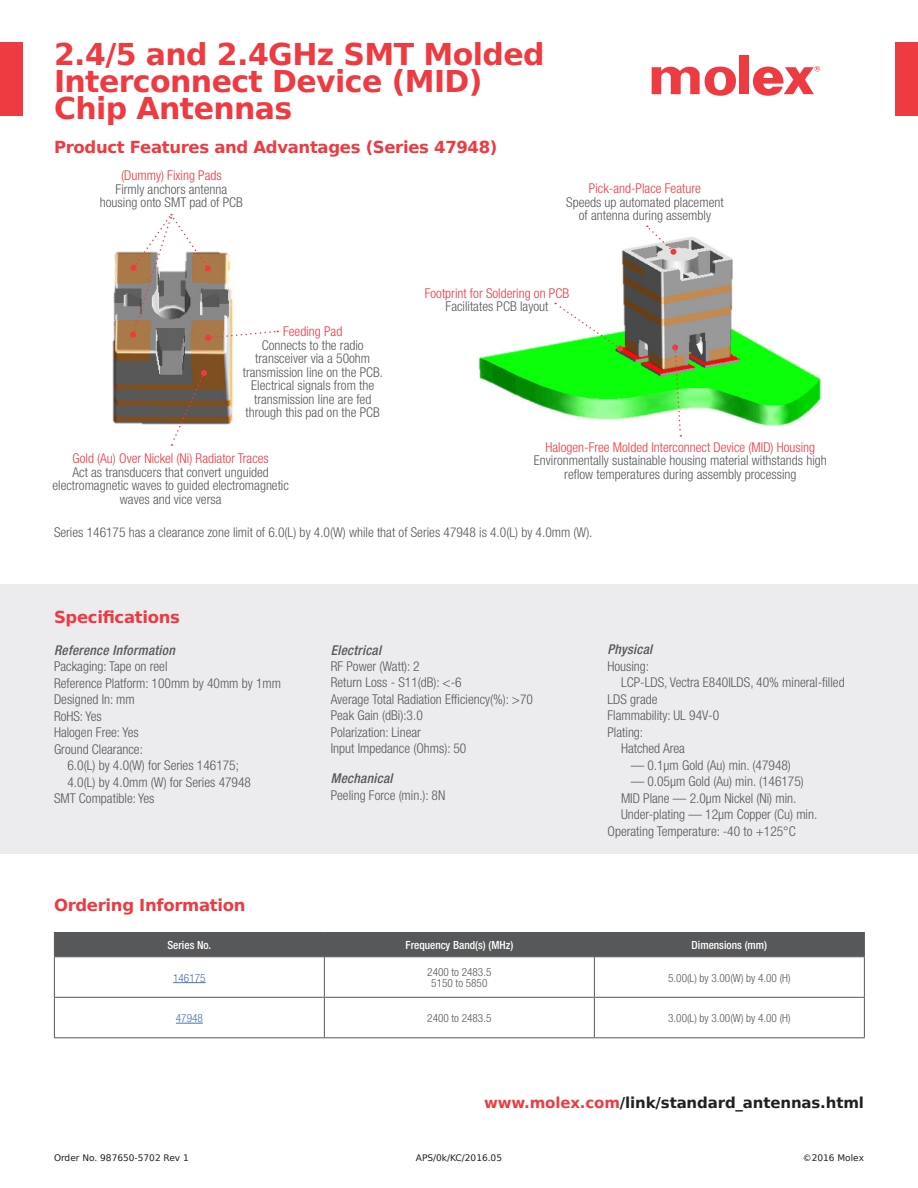
<style>
.page{position:relative;width:918px;height:1188px;background:#fff}
.page>*{position:absolute;margin:0;border:0;box-sizing:border-box;transform-origin:0 0}
.t1{font:700 30px/27px "Bitstream Vera Sans";letter-spacing:-.02em;color:#ee3a41}
.t2{font:700 16.5px "Bitstream Vera Sans";letter-spacing:-.02em;color:#ee3a41}
.t3{font:700 15px "Bitstream Vera Sans";letter-spacing:-.01em;color:#231f20}
.t4{font:300 condensed 13.5px/13.5px "Helvetica Neue";color:#57585a;text-align:center}
.t5{font:300 condensed 13.5px "Helvetica Neue";color:#ee3a41}
.t6{font:italic 500 condensed 13.5px "Helvetica Neue";letter-spacing:.02em;color:#57585a}
.t7{font:300 condensed 11.25px/11.2px "Helvetica Neue";color:#57585a;text-align:center}
.t8{font:500 condensed 11.25px "Helvetica Neue";color:#fff}
.t9{font:300 condensed 11.25px "Helvetica Neue";color:#4d72ac}
.t10{font:9px "Bitstream Vera Sans";color:#231f20}
.s1{color:#ee3a41}
</style>
<div class="page">
<div style="left:0;top:42px;width:23px;height:74px;background:#ee3a41"></div>
<div style="left:895px;top:42px;width:23px;height:74px;background:#ee3a41"></div>
<div style="left:739px;top:56px;width:10px;height:38px;background:#ee3a41"></div>
<svg style="left:652px;top:66px;width:84px;height:30px"></svg>
<svg style="left:753px;top:66px;width:67px;height:30px"></svg>
<svg style="left:55px;top:957px;width:809px;height:80px"></svg>
<hr style="left:594px;top:997px;width:271px;height:1px;background:#57585a">
<hr style="left:594px;top:998px;width:1px;height:39px;background:#57585a">
<hr style="left:324px;top:957px;width:1px;height:40px;background:#57585a">
<hr style="left:324px;top:998px;width:1px;height:39px;background:#57585a">
<hr style="left:594px;top:957px;width:1px;height:40px;background:#57585a">
<hr style="left:54px;top:997px;width:270px;height:1px;background:#57585a">
<hr style="left:324px;top:997px;width:270px;height:1px;background:#57585a">
<hr style="left:54px;top:932px;width:270px;height:1px;background:#57585a">
<div style="left:54px;top:933px;width:811px;height:23px;background:#57585a"></div>
<hr style="left:324px;top:932px;width:270px;height:1px;background:#57585a">
<hr style="left:594px;top:932px;width:271px;height:1px;background:#57585a">
<hr style="left:54px;top:956px;width:270px;height:1px;background:#57585a">
<hr style="left:324px;top:956px;width:270px;height:1px;background:#57585a">
<hr style="left:594px;top:956px;width:271px;height:1px;background:#57585a">
<hr style="left:54px;top:957px;width:1px;height:40px;background:#57585a">
<hr style="left:864px;top:957px;width:1px;height:40px;background:#57585a">
<hr style="left:54px;top:998px;width:1px;height:39px;background:#57585a">
<hr style="left:864px;top:998px;width:1px;height:39px;background:#57585a">
<hr style="left:54px;top:1037px;width:270px;height:1px;background:#57585a">
<hr style="left:324px;top:1037px;width:270px;height:1px;background:#57585a">
<hr style="left:594px;top:1037px;width:271px;height:1px;background:#57585a">
<hr style="left:173px;top:982px;width:33px;height:1px;background:#4d72ac">
<svg style="left:176px;top:1023px;width:27px;height:1px"></svg>
<div style="left:0;top:584px;width:918px;height:270px;background:#ececee"></div>
<img style="left:112px;top:251px;width:122px;height:174px">
<img style="left:478px;top:225px;width:343px;height:201px">
<svg style="left:646px;top:226px;width:30px;height:29px"></svg>
<svg style="left:130px;top:214px;width:148px;height:127px"></svg>
<svg style="left:555px;top:303px;width:68px;height:49px"></svg>
<svg style="left:170px;top:370px;width:37px;height:76px"></svg>
<svg style="left:672px;top:345px;width:10px;height:92px"></svg>
<h1 class="t1" style="left:54px;top:41px;width:492px">2.4/5 and 2.4GHz SMT Molded<br>Interconnect Device (MID)<br>Chip Antennas</h1>
<p class="t2" style="left:54px;top:138px;width:445px">Product Features and Advantages (Series 47948)</p>
<p class="t5" style="left:121px;top:168px;width:102px">(Dummy) Fixing Pads</p>
<p class="t4" style="left:100px;top:182px;width:145px">Firmly anchors antenna housing onto SMT pad of PCB</p>
<p class="t5" style="left:589px;top:181px;width:113px">Pick-and-Place Feature</p>
<p class="t4" style="left:566px;top:195px;width:159px">Speeds up automated placement of antenna during assembly</p>
<p class="t5" style="left:283px;top:324px;width:61px">Feeding Pad</p>
<p class="t4" style="left:243px;top:338px;width:142px">Connects to the radio transceiver via a 50ohm transmission line on the PCB.<br>Electrical signals from the transmission line are fed through this pad on the PCB</p>
<p class="t5" style="left:73px;top:451px;width:198px">Gold (Au) Over Nickel (Ni) Radiator Traces</p>
<p class="t4" style="left:52px;top:465px;width:238px">Act as transducers that convert unguided electromagnetic waves to guided electromagnetic waves and vice versa</p>
<p class="t5" style="left:425px;top:285px;width:146px">Footprint for Soldering on PCB</p>
<p class="t4" style="left:446px;top:300px;width:104px">Facilitates PCB layout</p>
<p class="t5" style="left:545px;top:439px;width:271px">Halogen-Free Molded Interconnect Device (MID) Housing</p>
<p class="t4" style="left:534px;top:454px;width:294px">Environmentally sustainable housing material withstands high reflow temperatures during assembly processing</p>
<p class="t4" style="left:54px;top:526px;width:540px">Series 146175 has a clearance zone limit of 6.0(L) by 4.0(W) while that of Series 47948 is 4.0(L) by 4.0mm (W).</p>
<p class="t2" style="left:54px;top:607px;width:127px">Specifications</p>
<p class="t6" style="left:54px;top:642px;width:122px">Reference Information</p>
<p class="t4" style="left:54px;top:659px;width:115px">Packaging: Tape on reel</p>
<p class="t4" style="left:54px;top:676px;width:229px">Reference Platform: 100mm by 40mm by 1mm</p>
<p class="t4" style="left:54px;top:692px;width:82px">Designed In: mm</p>
<p class="t4" style="left:54px;top:709px;width:49px">RoHS: Yes</p>
<p class="t4" style="left:54px;top:725px;width:86px">Halogen Free: Yes</p>
<p class="t4" style="left:54px;top:742px;width:90px">Ground Clearance:</p>
<p class="t4" style="left:68px;top:758px;width:173px">6.0(L) by 4.0(W) for Series 146175;</p>
<p class="t4" style="left:68px;top:775px;width:185px">4.0(L) by 4.0mm (W) for Series 47948</p>
<p class="t4" style="left:54px;top:791px;width:102px">SMT Compatible: Yes</p>
<p class="t6" style="left:331px;top:642px;width:52px">Electrical</p>
<p class="t4" style="left:331px;top:658px;width:204px;line-height:16.5px;text-align:left">RF Power (Watt): 2<br>Return Loss - S11(dB): &lt;-6<br>Average Total Radiation Efficiency(%): &gt;70<br>Peak Gain (dBi):3.0<br>Polarization: Linear<br>Input Impedance (Ohms): 50</p>
<p class="t6" style="left:331px;top:771px;width:63px">Mechanical</p>
<p class="t4" style="left:331px;top:788px;width:116px">Peeling Force (min.): 8N</p>
<p class="t6" style="left:608px;top:642px;width:46px">Physical</p>
<p class="t4" style="left:608px;top:659px;width:43px">Housing:</p>
<p class="t4" style="left:621px;top:676px;width:225px">LCP-LDS, Vectra E840ILDS, 40% mineral-filled</p>
<p class="t4" style="left:608px;top:692px;width:52px">LDS grade</p>
<p class="t4" style="left:608px;top:709px;width:113px">Flammability: UL 94V-0</p>
<p class="t4" style="left:608px;top:725px;width:37px">Plating:</p>
<p class="t4" style="left:621px;top:742px;width:66px">Hatched Area</p>
<p class="t4" style="left:631px;top:758px;width:162px">— 0.1μm Gold (Au) min. (47948)</p>
<p class="t4" style="left:631px;top:775px;width:175px">— 0.05μm Gold (Au) min. (146175)</p>
<p class="t4" style="left:621px;top:791px;width:177px">MID Plane — 2.0μm Nickel (Ni) min.</p>
<p class="t4" style="left:621px;top:808px;width:198px">Under-plating — 12μm Copper (Cu) min.</p>
<p class="t4" style="left:608px;top:824px;width:190px">Operating Temperature: -40 to +125°C</p>
<p class="t2" style="left:54px;top:896px;width:193px">Ordering Information</p>
<p class="t8" style="left:167px;top:938px;width:45px">Series No.</p>
<p class="t8" style="left:405px;top:938px;width:109px">Frequency Band(s) (MHz)</p>
<p class="t8" style="left:692px;top:938px;width:77px">Dimensions (mm)</p>
<p class="t9" style="left:173px;top:971px;width:34px">146175</p>
<p class="t7" style="left:427px;top:966px;width:66px">2400 to 2483.5<br>5150 to 5850</p>
<p class="t7" style="left:668px;top:972px;width:124px">5.00(L) by 3.00(W) by 4.00 (H)</p>
<p class="t9" style="left:176px;top:1012px;width:29px">47948</p>
<p class="t7" style="left:427px;top:1012px;width:66px">2400 to 2483.5</p>
<p class="t7" style="left:668px;top:1012px;width:124px">3.00(L) by 3.00(W) by 4.00 (H)</p>
<p class="t3" style="left:484px;top:1094px;width:381px"><span class="s1">www.molex.com</span>/link/standard_antennas.html</p>
<p class="t10" style="left:54px;top:1152px;width:136px">Order No. 987650-5702 Rev 1</p>
<p class="t10" style="left:416px;top:1152px;width:88px">APS/0k/KC/2016.05</p>
<p class="t10" style="left:803px;top:1152px;width:63px">©2016 Molex</p>
</div>
